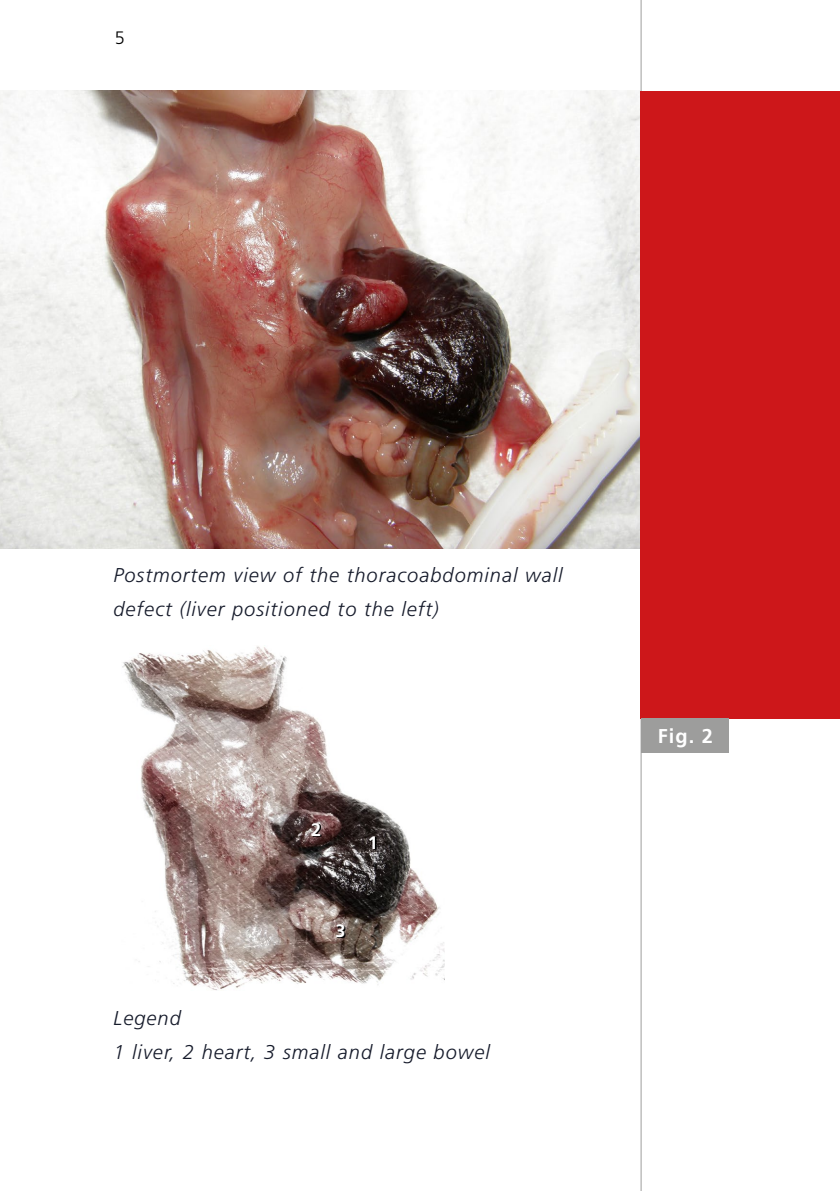
<style>
.page{position:relative;width:840px;height:1191px;background:#fff}
.page>*{position:absolute;margin:0;border:0;box-sizing:border-box;transform-origin:0 0}
.t1{font:italic 300 20px/34px "Frutiger LT Std";letter-spacing:.05em;color:#161b2b}
.t2{font:700 20px "Frutiger LT Std";color:#fff}
.t3{font:700 18px "Frutiger LT Std";color:#fff}
.t4{font:300 18px "Frutiger LT Std";color:#000}
</style>
<div class="page">
<img style="left:1px;top:91px;width:639px;height:457px">
<hr style="left:640px;top:0;width:1px;height:1191px;background:#9d9d9c">
<div style="left:640px;top:91px;width:199px;height:627px;background:#cd171a"></div>
<div style="left:640px;top:718px;width:87px;height:34px;background:#9d9d9c"></div>
<img style="left:0;top:91px;width:1px;height:457px">
<img style="left:122px;top:646px;width:322px;height:344px">
<svg style="left:312px;top:824px;width:9px;height:12px"></svg>
<svg style="left:337px;top:925px;width:8px;height:13px"></svg>
<svg style="left:370px;top:836px;width:6px;height:13px"></svg>
<p class="t4" style="left:115px;top:28px;width:12px">5</p>
<p class="t1" style="left:113px;top:559px;width:450px">Postmortem view of the thoracoabdominal wall defect (liver positioned to the left)</p>
<p class="t3" style="left:311px;top:819px;width:12px">2</p>
<p class="t3" style="left:367px;top:832px;width:12px">1</p>
<p class="t3" style="left:335px;top:920px;width:12px">3</p>
<p class="t1" style="left:113px;top:1001px;width:378px">Legend<br>1 liver, 2 heart, 3 small and large bowel</p>
<p class="t2" style="left:657px;top:724px;width:57px">Fig. 2</p>
</div>
